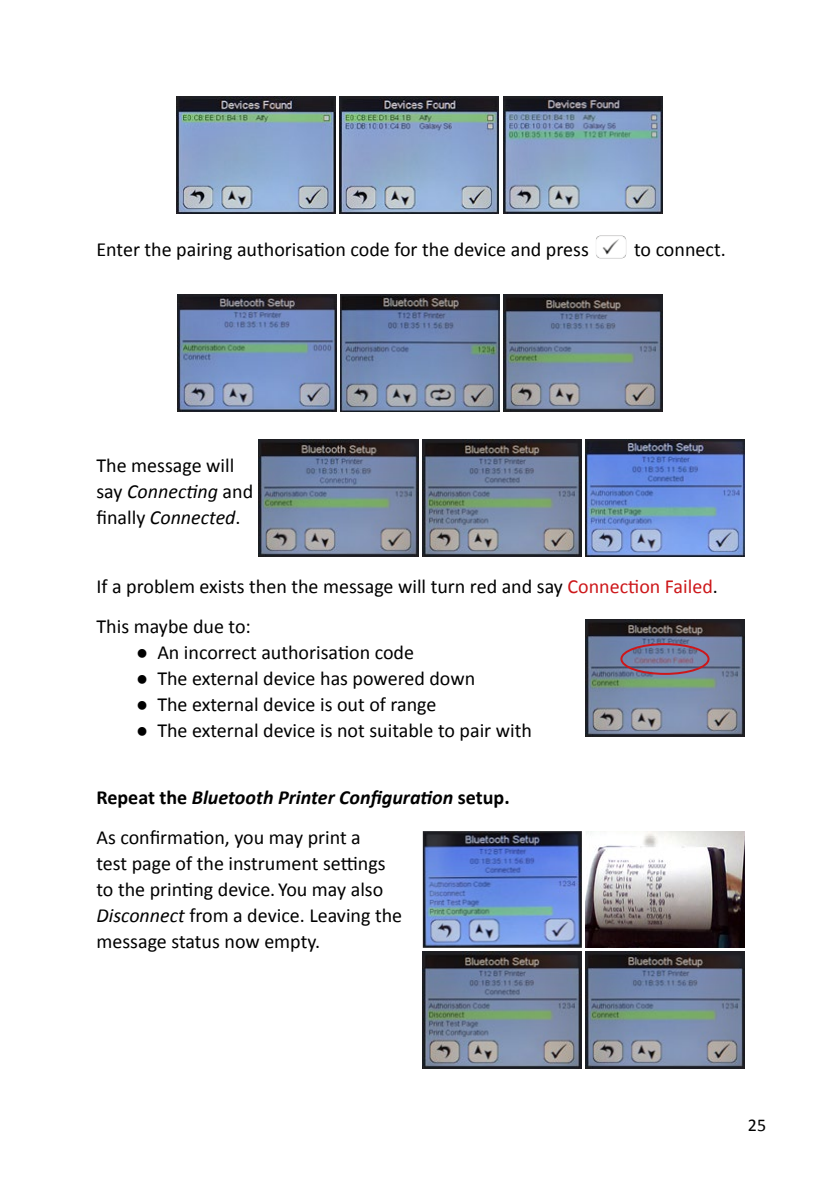
<style>
.page{position:relative;width:840px;height:1191px;background:#fff}
.page>*{position:absolute;margin:0;border:0;box-sizing:border-box;transform-origin:0 0}
.t1{font:20px/26px "Calibri";color:#000}
.t2{font:italic 700 20px/40.4px "Calibri";color:#000}
.t3{font:18px "Calibri";color:#000}
.s1{font-style:italic}
.s2{color:#cd171a}
.s3{font-style:normal}
.s4{font-weight:400;font-style:normal}
</style>
<div class="page">
<img style="left:177px;top:295px;width:159px;height:116px">
<img style="left:503px;top:295px;width:159px;height:116px">
<img style="left:340px;top:295px;width:159px;height:116px">
<img style="left:422px;top:440px;width:159px;height:116px">
<img style="left:585px;top:440px;width:159px;height:116px">
<img style="left:422px;top:831px;width:159px;height:116px">
<img style="left:585px;top:831px;width:159px;height:116px">
<img style="left:585px;top:620px;width:159px;height:116px">
<div style="left:620px;top:643px;width:89px;height:32px;border:2px solid #cd171a;border-radius:50%"></div>
<img style="left:422px;top:951px;width:159px;height:117px">
<img style="left:585px;top:951px;width:159px;height:117px">
<img style="left:596px;top:236px;width:29px;height:22px">
<img style="left:176px;top:96px;width:159px;height:117px">
<img style="left:339px;top:96px;width:159px;height:117px">
<img style="left:503px;top:96px;width:158px;height:117px">
<img style="left:259px;top:440px;width:159px;height:117px">
<p class="t1" style="left:96px;top:236px;width:493px">Enter the pairing authorisation code for the device and press</p>
<p class="t1" style="left:633px;top:236px;width:93px">to connect.</p>
<p class="t1" style="left:96px;top:452px;width:158px">The message will say <span class="s1">Connecting</span> and finally <span class="s1">Connected</span>.</p>
<p class="t1" style="left:96px;top:566px;width:622px;line-height:40.4px">If a problem exists then the message will turn red and say <span class="s2">Connection Failed</span>.<br>This maybe due to:</p>
<p class="t1" style="left:136px;top:639px;width:279px">● An incorrect authorisation code</p>
<p class="t1" style="left:136px;top:665px;width:340px">● The external device has powered down</p>
<p class="t1" style="left:136px;top:691px;width:301px">● The external device is out of range</p>
<p class="t1" style="left:136px;top:717px;width:397px">● The external device is not suitable to pair with</p>
<p class="t2" style="left:96px;top:776px;width:414px"><span class="s3">Repeat the</span> Bluetooth Printer Configuration <span class="s3">setup.<br></span><span class="s4">As confirmation, you may print a</span></p>
<p class="t1" style="left:96px;top:850px;width:307px">test page of the instrument settings to the printing device. You may also <span class="s1">Disconnect</span> from a device. Leaving the message status now empty.</p>
<p class="t3" style="left:747px;top:1113px;width:20px">25</p>
</div>
